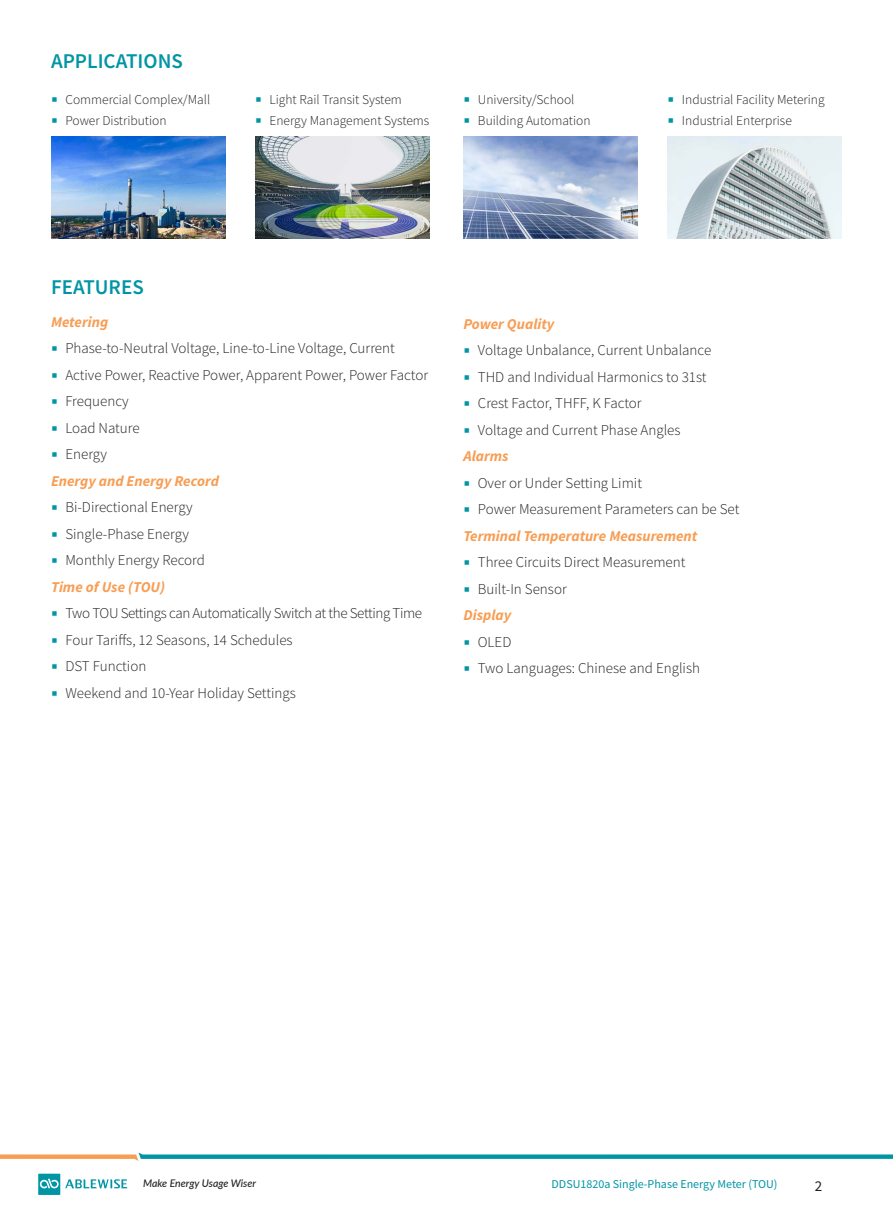
<style>
.page{position:relative;width:893px;height:1212px;background:#fff}
.page>*{position:absolute;margin:0;border:0;box-sizing:border-box;transform-origin:0 0}
.t1{font:600 21px "Source Sans Pro";color:#0095a5}
.t2{font:300 15px/26.5px "Source Sans Pro";color:#231f20}
.t3{font:300 15px "Source Sans Pro";letter-spacing:-.025em;color:#231f20}
.t4{font:italic 700 15px/26.5px "Source Sans Pro";color:#f89d53}
.t5{font:15px "Source Sans Pro";color:#231f20}
.t6{font:300 13.5px "Source Sans Pro";color:#231f20}
.t7{font:12px "Source Sans Pro";color:#0095a5}
.t8{font:italic 500 10.5px "Lato";color:#231f20}
.s1{color:#0095a5}
.s2{font-weight:300;font-style:normal;color:#231f20}
.s3{font-weight:700;font-style:italic;color:#f89d53}
</style>
<div class="page">
<svg style="left:38px;top:1174px;width:89px;height:21px"></svg>
<svg style="left:0;top:1152px;width:893px;height:9px"></svg>
<img style="left:51px;top:137px;width:174px;height:102px">
<img style="left:255px;top:137px;width:174px;height:102px">
<img style="left:463px;top:137px;width:175px;height:102px">
<img style="left:668px;top:137px;width:174px;height:102px">
<h1 class="t1" style="left:51px;top:48px;width:133px">APPLICATIONS</h1>
<p class="t6" style="left:51px;top:91px;width:161px"><span class="s1">▪</span> Commercial Complex/Mall</p>
<p class="t6" style="left:51px;top:112px;width:117px"><span class="s1">▪</span> Power Distribution</p>
<p class="t6" style="left:255px;top:91px;width:148px"><span class="s1">▪</span> Light Rail Transit System</p>
<p class="t6" style="left:463px;top:91px;width:112px"><span class="s1">▪</span> University/School</p>
<p class="t6" style="left:463px;top:112px;width:129px"><span class="s1">▪</span> Building Automation</p>
<p class="t6" style="left:668px;top:91px;width:159px"><span class="s1">▪</span> Industrial Facility Metering</p>
<p class="t6" style="left:255px;top:112px;width:176px"><span class="s1">▪</span> Energy Management Systems</p>
<p class="t6" style="left:668px;top:112px;width:126px"><span class="s1">▪</span> Industrial Enterprise</p>
<h1 class="t1" style="left:51px;top:273px;width:94px">FEATURES</h1>
<p class="t4" style="left:51px;top:308px;width:59px">Metering</p>
<p class="t2" style="left:51px;top:335px;width:345px"><span class="s1">▪</span> Phase-to-Neutral Voltage, Line-to-Line Voltage, Current</p>
<p class="t2" style="left:51px;top:362px;width:379px"><span class="s1">▪</span> Active Power, Reactive Power, Apparent Power, Power Factor</p>
<p class="t2" style="left:51px;top:388px;width:79px"><span class="s1">▪</span> Frequency</p>
<p class="t2" style="left:51px;top:415px;width:90px"><span class="s1">▪</span> Load Nature</p>
<p class="t4" style="left:51px;top:441px;width:169px"><span class="s1">▪</span> <span class="s2">Energy<br></span>Energy and Energy Record</p>
<p class="t2" style="left:51px;top:494px;width:143px"><span class="s1">▪</span> Bi-Directional Energy</p>
<p class="t2" style="left:51px;top:521px;width:139px"><span class="s1">▪</span> Single-Phase Energy</p>
<p class="t2" style="left:51px;top:547px;width:155px"><span class="s1">▪</span> Monthly Energy Record<br><span class="s3">Time of Use (TOU)</span></p>
<p class="t3" style="left:51px;top:604px;width:373px"><span class="s1">▪</span> Two TOU Settings can Automatically Switch at the Setting Time</p>
<p class="t2" style="left:51px;top:627px;width:243px"><span class="s1">▪</span> Four Tariffs, 12 Seasons, 14 Schedules</p>
<p class="t2" style="left:51px;top:653px;width:97px"><span class="s1">▪</span> DST Function</p>
<p class="t2" style="left:51px;top:680px;width:246px"><span class="s1">▪</span> Weekend and 10-Year Holiday Settings</p>
<p class="t4" style="left:463px;top:310px;width:92px">Power Quality</p>
<p class="t2" style="left:463px;top:337px;width:249px"><span class="s1">▪</span> Voltage Unbalance, Current Unbalance</p>
<p class="t2" style="left:463px;top:364px;width:245px"><span class="s1">▪</span> THD and Individual Harmonics to 31st</p>
<p class="t2" style="left:463px;top:390px;width:180px"><span class="s1">▪</span> Crest Factor, THFF, K Factor</p>
<p class="t2" style="left:463px;top:417px;width:219px"><span class="s1">▪</span> Voltage and Current Phase Angles<br><span class="s3">Alarms</span></p>
<p class="t2" style="left:463px;top:470px;width:180px"><span class="s1">▪</span> Over or Under Setting Limit</p>
<p class="t2" style="left:463px;top:496px;width:277px"><span class="s1">▪</span> Power Measurement Parameters can be Set<br><span class="s3">Terminal Temperature Measurement</span></p>
<p class="t2" style="left:463px;top:549px;width:223px"><span class="s1">▪</span> Three Circuits Direct Measurement</p>
<p class="t2" style="left:463px;top:576px;width:105px"><span class="s1">▪</span> Built-In Sensor<br><span class="s3">Display</span></p>
<p class="t2" style="left:463px;top:629px;width:49px"><span class="s1">▪</span> OLED</p>
<p class="t2" style="left:463px;top:655px;width:238px"><span class="s1">▪</span> Two Languages: Chinese and English</p>
<p class="t8" style="left:143px;top:1176px;width:114px">Make Energy Usage Wiser</p>
<p class="t7" style="left:552px;top:1176px;width:227px">DDSU1820a Single-Phase Energy Meter (TOU)</p>
<p class="t5" style="left:815px;top:1176px;width:9px">2</p>
</div>
